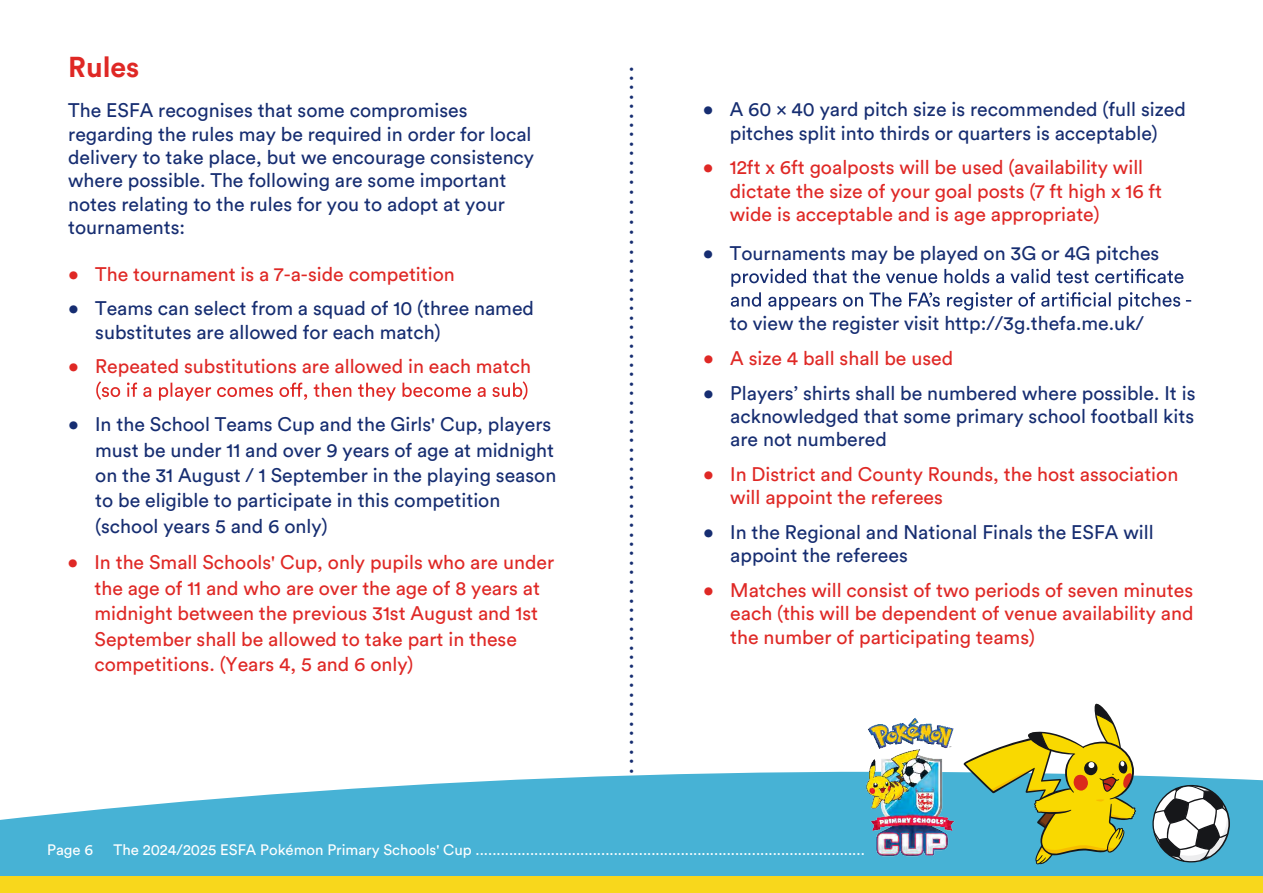
<style>
.page{position:relative;width:1263px;height:893px;background:#fff}
.page>*{position:absolute;margin:0;border:0;box-sizing:border-box;transform-origin:0 0}
.t1{font:700 28.5px "Circular";color:#df2825}
.t2{font:19.5px/23.4px "Circular";color:#162d71}
.t3{font:19.5px/23.4px "Circular";color:#df2825}
.t4{font:700 18px "Circular";color:#162d71}
.t5{font:15px "Circular";color:#fff}
</style>
<div class="page">
<svg style="left:0;top:771px;width:1263px;height:106px;background:#64bed9"></svg>
<svg style="left:96px;top:381px;width:431px;height:20px"></svg>
<svg style="left:731px;top:269px;width:460px;height:41px"></svg>
<svg style="left:1152px;top:784px;width:78px;height:79px"></svg>
<svg style="left:963px;top:703px;width:173px;height:162px"></svg>
<div style="left:0;top:877px;width:1263px;height:16px;background:#f8d71c"></div>
<img style="left:865px;top:717px;width:90px;height:142px">
<h1 class="t1" style="left:68px;top:54px;width:73px">Rules</h1>
<p class="t2" style="left:68px;top:99px;width:467px">The ESFA recognises that some compromises regarding the rules may be required in order for local delivery to take place, but we encourage consistency where possible. The following are some important notes relating to the rules for you to adopt at your tournaments:</p>
<p class="t3" style="left:68px;top:263px;width:388px">• The tournament is a 7-a-side competition</p>
<p class="t2" style="left:95px;top:298px;width:440px;text-indent:-27px">• Teams can select from a squad of 10 (three named substitutes are allowed for each match)</p>
<p class="t3" style="left:68px;top:356px;width:464px">• Repeated substitutions are allowed in each match</p>
<p class="t2" style="left:95px;top:413px;width:463px;line-height:25.3px;text-indent:-27px">• In the School Teams Cup and the Girls' Cup, players must be under 11 and over 9 years of age at midnight on the 31 August / 1 September in the playing season to be eligible to participate in this competition (school years 5 and 6 only)</p>
<p class="t3" style="left:67px;top:552px;width:12px">•</p>
<p class="t3" style="left:94px;top:551px;width:461px;line-height:25.3px">In the Small Schools' Cup, only pupils who are under the age of 11 and who are over the age of 8 years at midnight between the previous 31st August and 1st September shall be allowed to take part in these competitions. (Years 4, 5 and 6 only)</p>
<p class="t4" style="left:619px;top:802px;width:738px;rotate:-90deg">......... .................................................. . . . . . . .............</p>
<p class="t2" style="left:703px;top:99px;width:12px">•</p>
<p class="t2" style="left:730px;top:99px;width:458px">A 60 × 40 yard pitch size is recommended (full sized</p>
<p class="t2" style="left:730px;top:122px;width:429px">pitches split into thirds or quarters is acceptable)</p>
<p class="t3" style="left:730px;top:157px;width:434px;text-indent:-27px">• 12ft x 6ft goalposts will be used (availability will dictate the size of your goal posts (7 ft high x 16 ft wide is acceptable and is age appropriate)</p>
<p class="t2" style="left:703px;top:242px;width:458px">• Tournaments may be played on 3G or 4G pitches</p>
<p class="t2" style="left:730px;top:312px;width:416px">to view the register visit http://3g.thefa.me.uk/</p>
<p class="t3" style="left:703px;top:347px;width:252px">• A size 4 ball shall be used</p>
<p class="t2" style="left:730px;top:382px;width:467px;text-align:justify;text-indent:-27px">• Players’ shirts shall be numbered where possible. It is acknowledged that some primary school football kits are not numbered</p>
<p class="t3" style="left:730px;top:463px;width:450px;text-indent:-27px">• In District and County Rounds, the host association will appoint the referees</p>
<p class="t2" style="left:730px;top:521px;width:425px;text-indent:-27px">• In the Regional and National Finals the ESFA will appoint the referees</p>
<p class="t3" style="left:730px;top:579px;width:465px;text-align:justify;text-indent:-27px">• Matches will consist of two periods of seven minutes each (this will be dependent of venue availability and the number of participating teams)</p>
<p class="t5" style="left:47px;top:843px;width:48px">Page 6</p>
<p class="t5" style="left:114px;top:843px;width:753px">The 2024/2025 ESFA Pokémon Primary Schools' Cup .............................................................................................</p>
</div>
